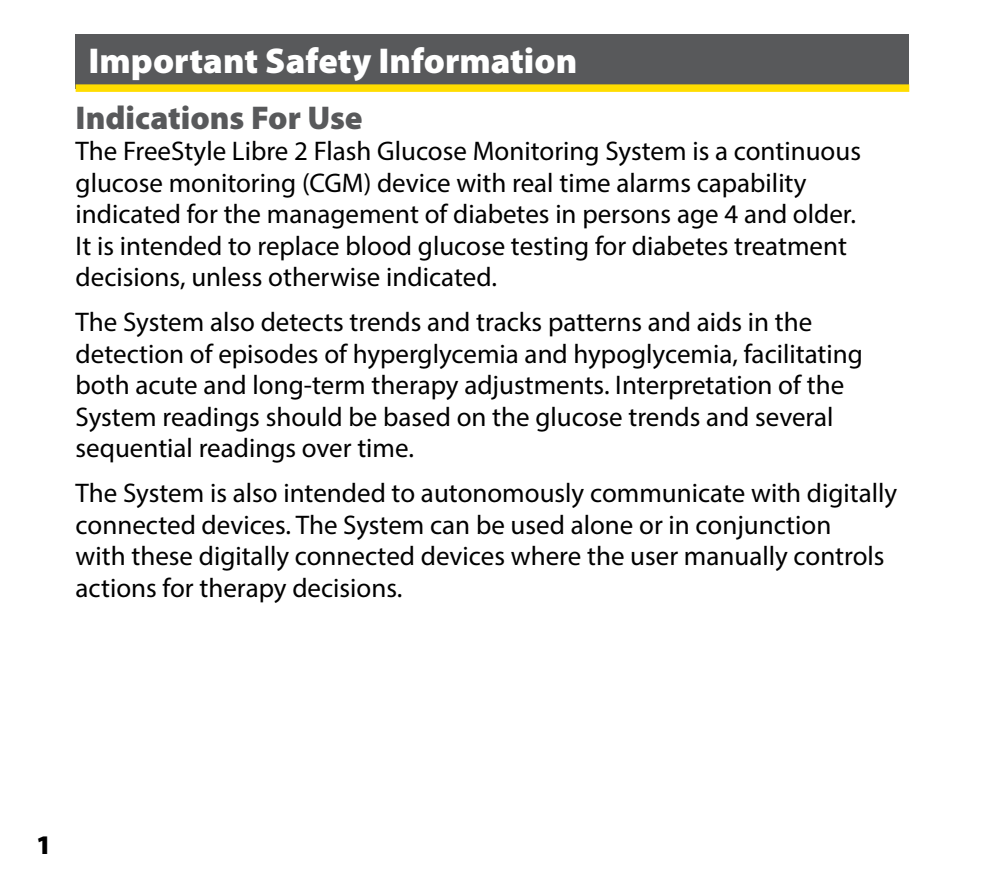
<style>
.page{position:relative;width:994px;height:890px;background:#fff}
.page>*{position:absolute;margin:0;border:0;box-sizing:border-box;transform-origin:0 0}
.t1{font:900 36px "Myriad Pro";color:#fff}
.t2{font:900 33px "Myriad Pro";color:#58595b}
.t3{font:27px/31.5px "Myriad Pro";color:#000}
.t4{font:900 27px "Myriad Pro";color:#000}
</style>
<div class="page">
<div style="left:76px;top:34px;width:833px;height:54px;background:#58595b"></div>
<div style="left:76px;top:84px;width:833px;height:8px;background:#fd0"></div>
<h1 class="t1" style="left:89px;top:40px;width:490px">Important Safety Information</h1>
<p class="t2" style="left:76px;top:99px;width:288px">Indications For Use</p>
<p class="t3" style="left:76px;top:135px;width:787px">The FreeStyle Libre 2 Flash Glucose Monitoring System is a continuous glucose monitoring (CGM) device with real time alarms capability indicated for the management of diabetes in persons age 4 and older.<br>It is intended to replace blood glucose testing for diabetes treatment decisions, unless otherwise indicated.</p>
<p class="t3" style="left:76px;top:306px;width:789px">The System also detects trends and tracks patterns and aids in the detection of episodes of hyperglycemia and hypoglycemia, facilitating both acute and long-term therapy adjustments. Interpretation of the System readings should be based on the glucose trends and several sequential readings over time.</p>
<p class="t3" style="left:76px;top:477px;width:823px">The System is also intended to autonomously communicate with digitally connected devices. The System can be used alone or in conjunction<br>with these digitally connected devices where the user manually controls actions for therapy decisions.</p>
<p class="t4" style="left:36px;top:829px;width:17px">1</p>
</div>
